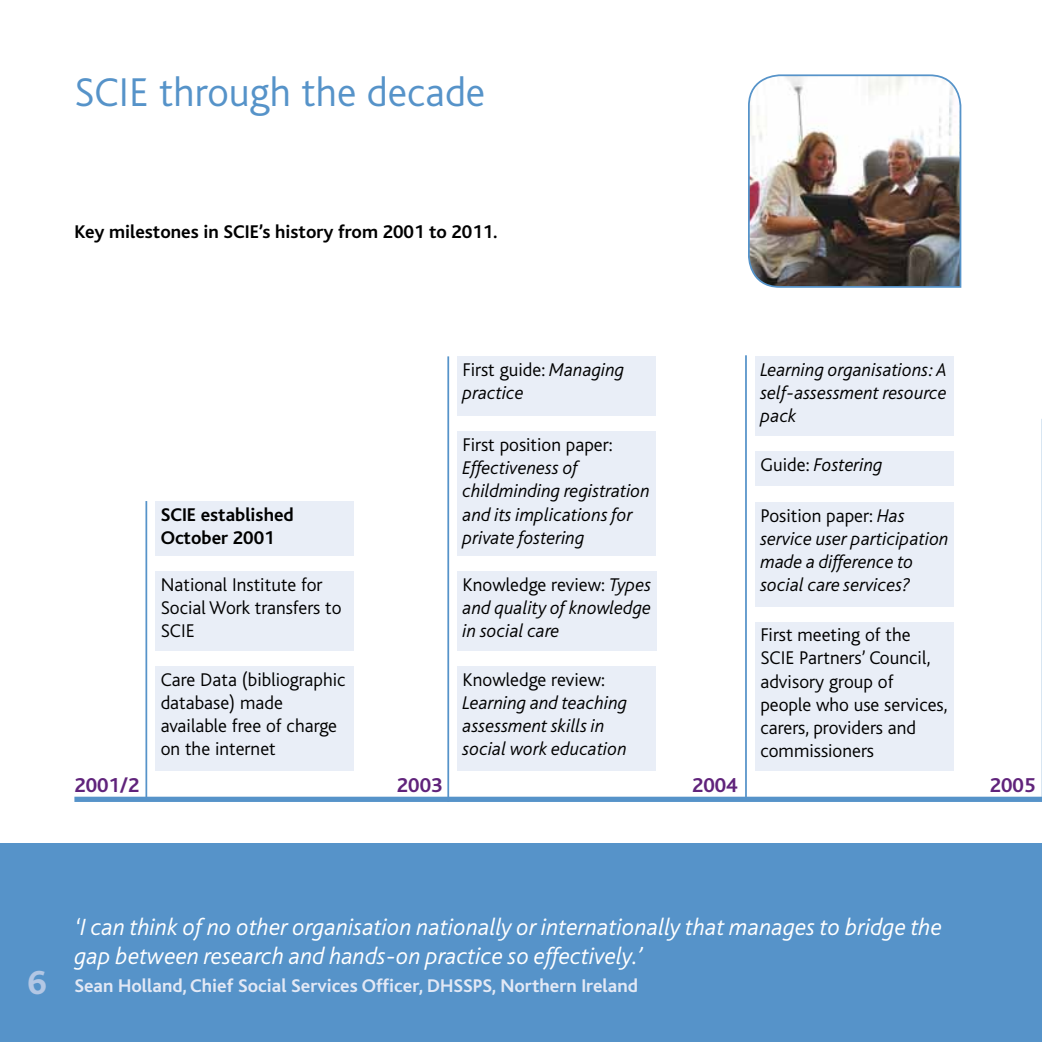
<style>
.page{position:relative;width:1042px;height:1042px;background:#fff}
.page>*{position:absolute;margin:0;border:0;box-sizing:border-box;transform-origin:0 0}
.t1{font:300 42px "Bliss";color:#5693c9}
.t2{font:800 35px "Bliss";color:#b3c7e4}
.t3{font:italic 300 24.5px/29.4px "Bliss";color:#fff}
.t4{font:700 21px "Bliss";color:#60237b}
.t5{font:italic 300 19.25px/23.1px "Bliss";color:#000}
.t6{font:300 19.25px/23.1px "Bliss";color:#000}
.t7{font:700 19.25px/23.1px "Bliss";color:#000}
.t8{font:700 19.25px "Bliss";color:#e2e8f5}
.s1{font-style:normal}
</style>
<div class="page">
<div style="left:0;top:843px;width:1042px;height:199px;background:#5693c9"></div>
<div style="left:74px;top:797px;width:968px;height:5px;background:#5693c9"></div>
<hr style="left:145px;top:501px;width:2px;height:298px;background:#5693c9">
<img style="left:748px;top:74px;width:214px;height:214px">
<div style="left:156px;top:501px;width:198px;height:54px;background:#e9eef7"></div>
<div style="left:156px;top:666px;width:198px;height:104px;background:#e9eef7"></div>
<div style="left:156px;top:571px;width:198px;height:80px;background:#e9eef7"></div>
<div style="left:755px;top:451px;width:199px;height:35px;background:#e9eef7"></div>
<div style="left:755px;top:502px;width:199px;height:104px;background:#e9eef7"></div>
<div style="left:755px;top:356px;width:199px;height:79px;background:#e9eef7"></div>
<div style="left:755px;top:622px;width:199px;height:148px;background:#e9eef7"></div>
<div style="left:458px;top:356px;width:198px;height:60px;background:#e9eef7"></div>
<div style="left:458px;top:431px;width:198px;height:124px;background:#e9eef7"></div>
<div style="left:458px;top:666px;width:198px;height:104px;background:#e9eef7"></div>
<div style="left:458px;top:571px;width:199px;height:80px;background:#e9eef7"></div>
<hr style="left:447px;top:356px;width:2px;height:446px;background:#5693c9">
<hr style="left:1041px;top:419px;width:1px;height:378px;background:#5693c9">
<hr style="left:745px;top:355px;width:2px;height:444px;background:#5693c9">
<h1 class="t1" style="left:74px;top:71px;width:412px">SCIE through the decade</h1>
<p class="t7" style="left:74px;top:220px;width:425px">Key milestones in SCIE’s history from 2001 to 2011.</p>
<p class="t7" style="left:161px;top:503px;width:135px">SCIE established<br>October 2001</p>
<p class="t6" style="left:161px;top:573px;width:182px">National Institute for<br>Social Work transfers to<br>SCIE</p>
<p class="t6" style="left:161px;top:668px;width:186px">Care Data (bibliographic database) made available free of charge on the internet</p>
<p class="t5" style="left:463px;top:359px;width:163px"><span class="s1">First guide:</span> Managing practice</p>
<p class="t6" style="left:463px;top:434px;width:151px">First position paper:</p>
<p class="t5" style="left:463px;top:457px;width:189px">Effectiveness of childminding registration and its implications for private fostering</p>
<p class="t5" style="left:463px;top:573px;width:190px;text-align:justify"><span class="s1">Knowledge review:</span> Types and quality of knowledge in social care</p>
<p class="t6" style="left:463px;top:668px;width:144px">Knowledge review:</p>
<p class="t5" style="left:463px;top:692px;width:166px">Learning and teaching assessment skills in social work education</p>
<p class="t5" style="left:760px;top:358px;width:188px;text-align:justify">Learning organisations: A self-assessment resource pack</p>
<p class="t5" style="left:760px;top:453px;width:124px"><span class="s1">Guide:</span> Fostering</p>
<p class="t5" style="left:760px;top:504px;width:190px"><span class="s1">Position paper:</span> Has service user participation made a difference to social care services?</p>
<p class="t6" style="left:760px;top:624px;width:189px">First meeting of the<br>SCIE Partners’ Council, advisory group of people who use services, carers, providers and commissioners</p>
<p class="t4" style="left:74px;top:774px;width:67px">2001/2</p>
<p class="t4" style="left:397px;top:774px;width:47px">2003</p>
<p class="t4" style="left:692px;top:774px;width:47px">2004</p>
<p class="t4" style="left:990px;top:774px;width:47px">2005</p>
<h2 class="t2" style="left:28px;top:964px;width:21px">6</h2>
<p class="t3" style="left:74px;top:913px;width:869px">‘I can think of no other organisation nationally or internationally that manages to bridge the gap between research and hands-on practice so effectively.’</p>
<p class="t8" style="left:74px;top:976px;width:565px">Sean Holland, Chief Social Services Officer, DHSSPS, Northern Ireland</p>
</div>
